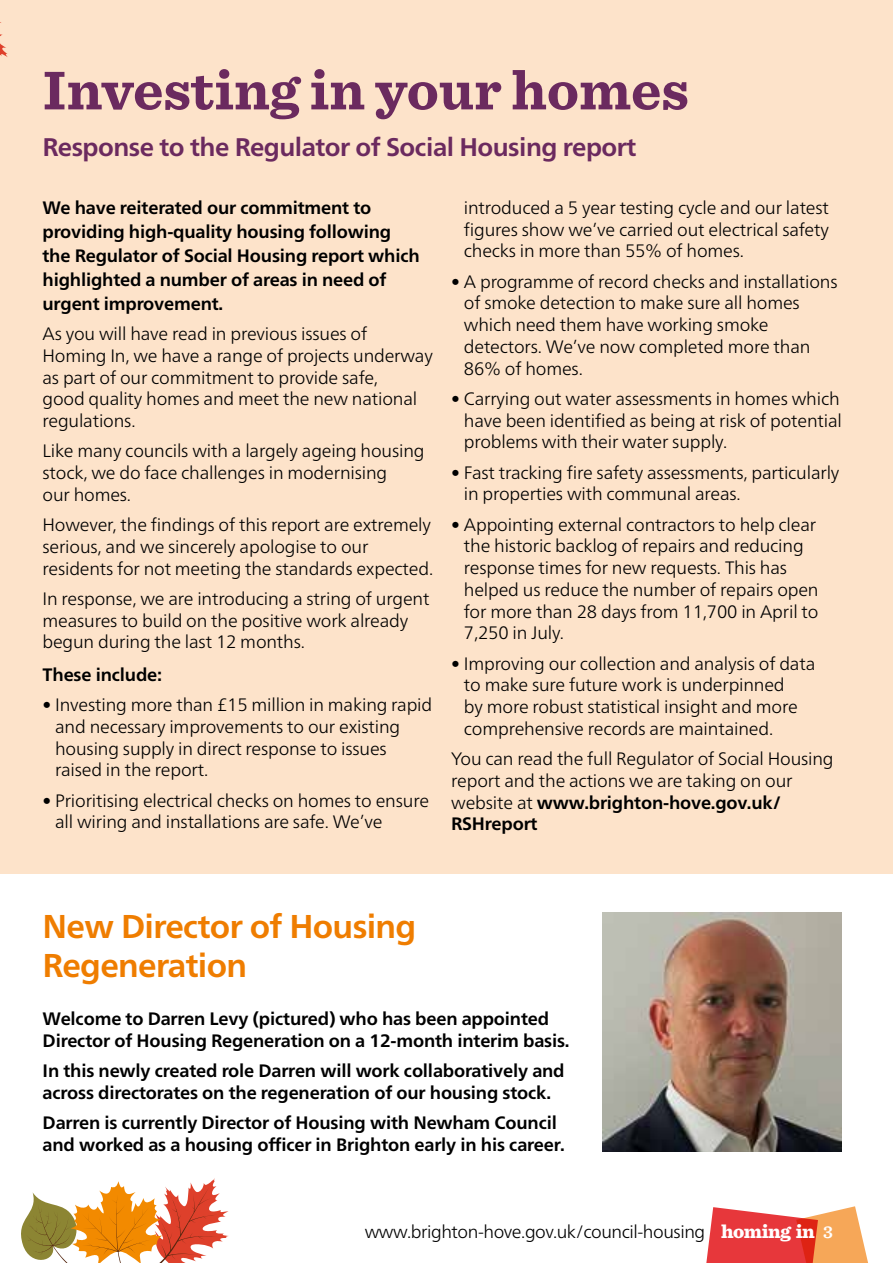
<style>
.page{position:relative;width:893px;height:1263px;background:#fff}
.page>*{position:absolute;margin:0;border:0;box-sizing:border-box;transform-origin:0 0}
.t1{font:700 57px "Sentinel";color:#6b2a5f}
.t2{font:700 33px/39.6px "Frutiger Neue LT Pro";letter-spacing:-.02em;color:#ef7d00}
.t3{font:700 25.5px "Frutiger Neue LT Pro";letter-spacing:-.02em;color:#6b2a5f}
.t4{font:300 18px/21.8px "Frutiger Neue LT Pro";letter-spacing:-.01em;color:#000}
.t5{font:700 18px/24px "Frutiger Neue LT Pro";letter-spacing:-.01em;color:#000}
.s1{font-weight:700}
.s2{font-family:"Sentinel";font-weight:900;font-size:19.5px;color:#fff}
.s3{font-family:"Sentinel";font-weight:600;color:#fff}
</style>
<div class="page">
<div style="left:0;top:0;width:893px;height:874px;background:#fde3ca"></div>
<svg style="left:706px;top:1206px;width:162px;height:57px"></svg>
<svg style="left:0;top:22px;width:8px;height:35px"></svg>
<svg style="left:21px;top:1178px;width:208px;height:85px"></svg>
<img style="left:603px;top:912px;width:239px;height:239px">
<h1 class="t1" style="left:43px;top:45px;width:648px">Investing in your homes</h1>
<h3 class="t3" style="left:43px;top:132px;width:595px">Response to the Regulator of Social Housing report</h3>
<p class="t5" style="left:43px;top:195px;width:379px">We have reiterated our commitment to providing high-quality housing following the Regulator of Social Housing report which highlighted a number of areas in need of urgent improvement.</p>
<p class="t4" style="left:43px;top:323px;width:392px">As you will have read in previous issues of Homing In, we have a range of projects underway as part of our commitment to provide safe,<br>good quality homes and meet the new national regulations.</p>
<p class="t4" style="left:43px;top:440px;width:384px">Like many councils with a largely ageing housing stock, we do face challenges in modernising<br>our homes.</p>
<p class="t4" style="left:43px;top:514px;width:392px">However, the findings of this report are extremely serious, and we sincerely apologise to our residents for not meeting the standards expected.</p>
<p class="t4" style="left:43px;top:587px;width:388px">In response, we are introducing a string of urgent measures to build on the positive work already begun during the last 12 months.</p>
<p class="t5" style="left:43px;top:662px;width:121px">These include:</p>
<p class="t4" style="left:55px;top:694px;width:379px;text-indent:-13px">• Investing more than £15 million in making rapid and necessary improvements to our existing housing supply in direct response to issues raised in the report.</p>
<p class="t4" style="left:55px;top:789px;width:375px;text-indent:-13px">• Prioritising electrical checks on homes to ensure all wiring and installations are safe. We’ve</p>
<p class="t4" style="left:464px;top:196px;width:367px;text-align:justify">introduced a 5 year testing cycle and our latest figures show we’ve carried out electrical safety checks in more than 55% of homes.</p>
<p class="t4" style="left:464px;top:270px;width:375px;text-indent:-13px">• A programme of record checks and installations of smoke detection to make sure all homes which need them have working smoke detectors. We’ve now completed more than 86% of homes.</p>
<p class="t4" style="left:464px;top:387px;width:380px;text-indent:-13px">• Carrying out water assessments in homes which have been identified as being at risk of potential problems with their water supply.</p>
<p class="t4" style="left:464px;top:461px;width:377px;text-indent:-13px">• Fast tracking fire safety assessments, particularly in properties with communal areas.</p>
<p class="t4" style="left:464px;top:513px;width:356px;text-indent:-13px">• Appointing external contractors to help clear the historic backlog of repairs and reducing response times for new requests. This has helped us reduce the number of repairs open for more than 28 days from 11,700 in April to 7,250 in July.</p>
<p class="t4" style="left:464px;top:652px;width:353px;text-indent:-13px">• Improving our collection and analysis of data to make sure future work is underpinned<br>by more robust statistical insight and more comprehensive records are maintained.</p>
<p class="t4" style="left:451px;top:748px;width:384px">You can read the full Regulator of Social Housing report and the actions we are taking on our website at <span class="s1">www.brighton-hove.gov.uk/ RSHreport</span></p>
<h2 class="t2" style="left:43px;top:906px;width:375px">New Director of Housing<br>Regeneration</h2>
<p class="t5" style="left:43px;top:1008px;width:528px;line-height:21.8px">Welcome to Darren Levy (pictured) who has been appointed<br>Director of Housing Regeneration on a 12-month interim basis.</p>
<p class="t5" style="left:43px;top:1060px;width:523px;line-height:21.8px">In this newly created role Darren will work collaboratively and across directorates on the regeneration of our housing stock.</p>
<p class="t5" style="left:43px;top:1112px;width:524px;line-height:21.8px">Darren is currently Director of Housing with Newham Council and worked as a housing officer in Brighton early in his career.</p>
<p class="t4" style="left:365px;top:1220px;width:470px">www.brighton-hove.gov.uk/council-housing <span class="s2">homing in</span> <span class="s3">3</span></p>
</div>
